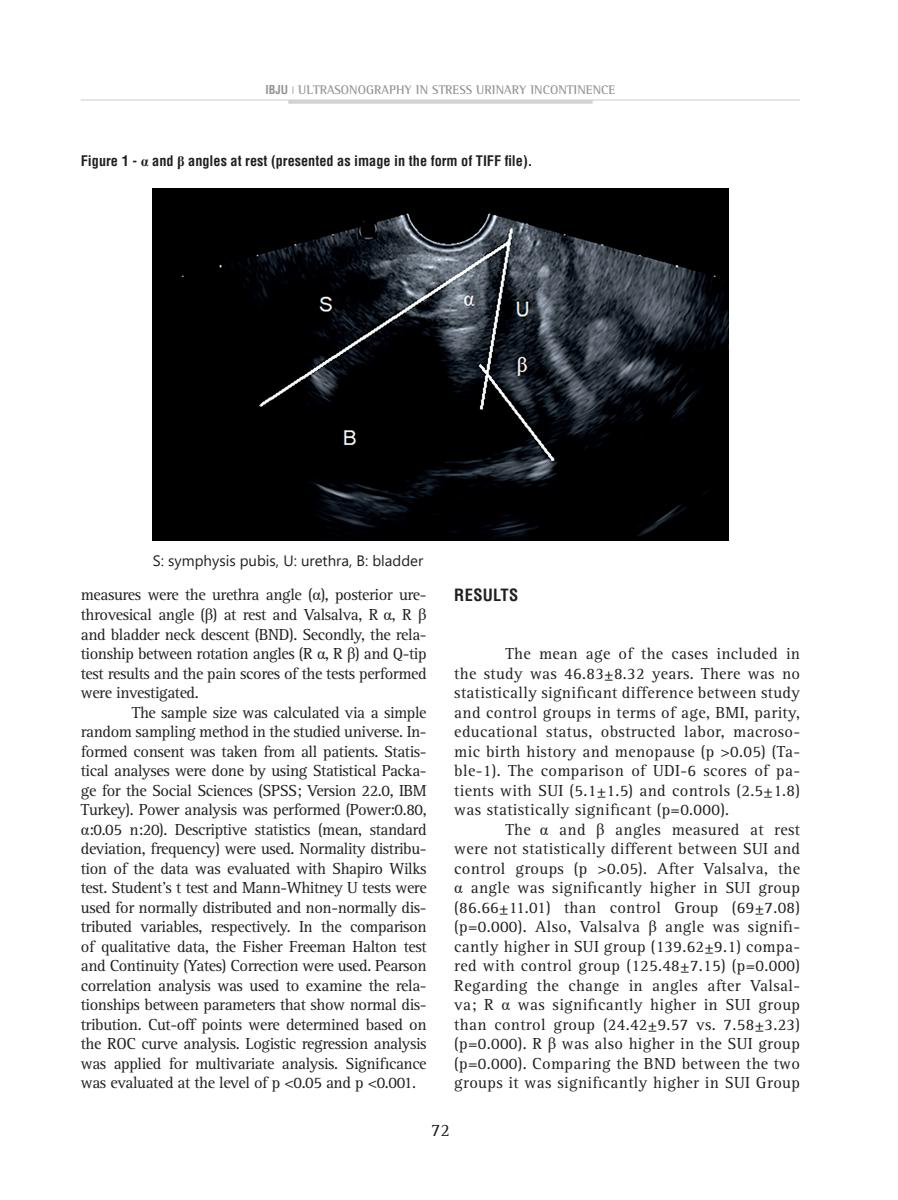
<style>
.page{position:relative;width:898px;height:1200px;background:#fff}
.page>*{position:absolute;margin:0;border:0;box-sizing:border-box;transform-origin:0 0}
.t1{font:18px "Rotis Serif";color:#231f20}
.t2{font:16.5px/19.5px "Rotis Serif";color:#231f20;text-align:justify}
.t3{font:700 condensed 16.5px "Helvetica";letter-spacing:.02em;color:#231f20}
.t4{font:15px "Segoe UI";color:#231f20}
.t5{font:700 condensed 14.25px "Helvetica";color:#231f20}
.t6{font:700 12.75px "Rotis Semi Serif";color:#939598}
.s1{font-family:"Helvetica";font-stretch:condensed;font-size:12px}
.s2{font-family:"Times New Roman";font-stretch:normal}
.s3{font-family:"Times New Roman"}
</style>
<div class="page">
<hr style="left:81px;top:99px;width:718px;height:2px;background:#dcdddf">
<hr style="left:288px;top:100px;width:304px;height:4px;background:#d1d2d4">
<img style="left:152px;top:188px;width:575px;height:352px">
<p class="t6" style="left:265px;top:82px;width:351px"><span class="s1">IBJU</span> <sup>|</sup> ULTRASONOGRAPHY IN STRESS URINARY INCONTINENCE</p>
<p class="t5" style="left:81px;top:152px;width:453px">Figure 1 - <span class="s2">α</span> and <span class="s2">β</span> angles at rest (presented as image in the form of TIFF file).</p>
<p class="t4" style="left:153px;top:546px;width:272px">S: symphysis pubis, U: urethra, B: bladder</p>
<p class="t2" style="left:81px;top:585px;width:347px">measures were the urethra angle (<span class="s3">α</span>), posterior ure&shy;throvesical angle (<span class="s3">β</span>) at rest and Valsalva, R <span class="s3">α</span>, R <span class="s3">β </span>and bladder neck descent (BND). Secondly, the rela&shy;tionship between rotation angles (R <span class="s3">α</span>, R <span class="s3">β</span>) and Q-tip test results and the pain scores of the tests performed were investigated.</p>
<p class="t2" style="left:81px;top:702px;width:347px;text-indent:51px">The sample size was calculated via a simple random sampling method in the studied universe. In&shy;formed consent was taken from all patients. Statis&shy;tical analyses were done by using Statistical Packa&shy;ge for the Social Sciences (SPSS; Version 22.0, IBM Turkey). Power analysis was performed (Power:0.80, <span class="s3">α</span>:0.05 n:20). Descriptive statistics (mean, standard deviation, frequency) were used. Normality distribu&shy;tion of the data was evaluated with Shapiro Wilks test. Student’s t test and Mann-Whitney U tests were used for normally distributed and non-normally dis&shy;tributed variables, respectively. In the comparison of qualitative data, the Fisher Freeman Halton test and Continuity (Yates) Correction were used. Pearson correlation analysis was used to examine the rela&shy;tionships between parameters that show normal dis&shy;tribution. Cut-off points were determined based on the ROC curve analysis. Logistic regression analysis was applied for multivariate analysis. Significance was evaluated at the level of p &lt;0.05 and p &lt;0.001.</p>
<p class="t3" style="left:454px;top:584px;width:66px">RESULTS</p>
<p class="t2" style="left:454px;top:644px;width:347px;text-indent:51px">The mean age of the cases included in the study was 46.83±8.32 years. There was no statistically significant difference between study and control groups in terms of age, BMI, parity, educational status, obstructed labor, macroso&shy;mic birth history and menopause (p &gt;0.05) (Ta&shy;ble-1). The comparison of UDI-6 scores of pa&shy;tients with SUI (5.1±1.5) and controls (2.5±1.8) was statistically significant (p=0.000).</p>
<p class="t2" style="left:454px;top:819px;width:347px;text-indent:51px">The <span class="s3">α</span> and <span class="s3">β</span> angles measured at rest were not statistically different between SUI and control groups (p &gt;0.05). After Valsalva, the <span class="s3">α</span> angle was significantly higher in SUI group (86.66±11.01) than control Group (69±7.08) (p=0.000). Also, Valsalva <span class="s3">β</span> angle was signifi&shy;cantly higher in SUI group (139.62±9.1) compa&shy;red with control group (125.48±7.15) (p=0.000)<br>Regarding the change in angles after Valsal&shy;va; R <span class="s3">α</span> was significantly higher in SUI group than control group (24.42±9.57 vs. 7.58±3.23) (p=0.000). R <span class="s3">β</span> was also higher in the SUI group (p=0.000). Comparing the BND between the two groups it was significantly higher in SUI Group</p>
<p class="t1" style="left:431px;top:1119px;width:20px">72</p>
</div>
